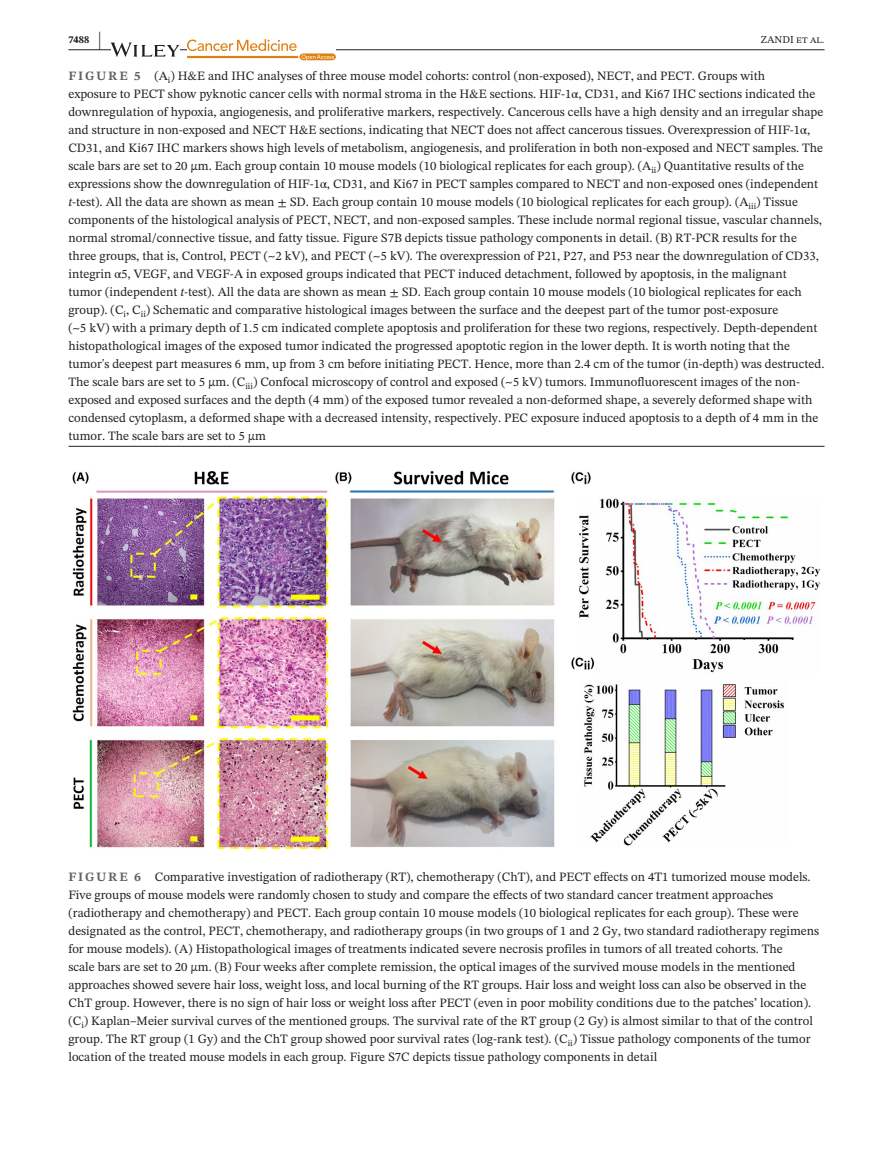
<style>
.page{position:relative;width:893px;height:1174px;background:#fff}
.page>*{position:absolute;margin:0;border:0;box-sizing:border-box;transform-origin:0 0}
.t1{font:12.75px/18px "STIX Two Text";color:#231f20}
.t2{font:10.5px "STIX Two Text";color:#231f20}
.t3{font:700 10.5px "STIX Two Text";color:#231f20}
.s1{font-size:21px}
.s2{font-weight:700;color:#636366}
.s3{font-family:"STIX"}
.s4{font-style:italic}
</style>
<div class="page">
<hr style="left:68px;top:49px;width:756px;height:1px;background:#231f20">
<svg style="left:111px;top:43px;width:68px;height:14px"></svg>
<svg style="left:187px;top:39px;width:149px;height:21px"></svg>
<hr style="left:68px;top:446px;width:756px;height:1px;background:#231f20">
<img style="left:72px;top:471px;width:749px;height:377px">
<p class="t3" style="left:68px;top:32px;width:34px">7488 <span class="s1">|</span></p>
<p class="t2" style="left:761px;top:32px;width:65px">ZANDI et al.</p>
<p class="t1" style="left:68px;top:66px;width:757px"><span class="s2">FIGURE 5</span> (A<sub>i</sub>) H&amp;E and IHC analyses of three mouse model cohorts: control (non-exposed), NECT, and PECT. Groups with<br>exposure to PECT show pyknotic cancer cells with normal stroma in the H&amp;E sections. HIF-1<span class="s3">α</span>, CD31, and Ki67 IHC sections indicated the downregulation of hypoxia, angiogenesis, and proliferative markers, respectively. Cancerous cells have a high density and an irregular shape and structure in non-exposed and NECT H&amp;E sections, indicating that NECT does not affect cancerous tissues. Overexpression of HIF-1<span class="s3">α</span>, CD31, and Ki67 IHC markers shows high levels of metabolism, angiogenesis, and proliferation in both non-exposed and NECT samples. The scale bars are set to 20 µm. Each group contain 10 mouse models (10 biological replicates for each group). (A<sub>ii</sub>) Quantitative results of the expressions show the downregulation of HIF-1<span class="s3">α</span>, CD31, and Ki67 in PECT samples compared to NECT and non-exposed ones (independent <span class="s4">t</span>-test). All the data are shown as mean ± SD. Each group contain 10 mouse models (10 biological replicates for each group). (A<sub>iii</sub>) Tissue components of the histological analysis of PECT, NECT, and non-exposed samples. These include normal regional tissue, vascular channels, normal stromal/connective tissue, and fatty tissue. Figure S7B depicts tissue pathology components in detail. (B) RT-PCR results for the three groups, that is, Control, PECT (~2 kV), and PECT (~5 kV). The overexpression of P21, P27, and P53 near the downregulation of CD33, integrin <span class="s3">α</span>5, VEGF, and VEGF-A in exposed groups indicated that PECT induced detachment, followed by apoptosis, in the malignant<br>tumor (independent <span class="s4">t</span>-test). All the data are shown as mean ± SD. Each group contain 10 mouse models (10 biological replicates for each group). (C<sub>i</sub>, C<sub>ii</sub>) Schematic and comparative histological images between the surface and the deepest part of the tumor post-exposure<br>(~5 kV) with a primary depth of 1.5 cm indicated complete apoptosis and proliferation for these two regions, respectively. Depth-dependent histopathological images of the exposed tumor indicated the progressed apoptotic region in the lower depth. It is worth noting that the tumor's deepest part measures 6 mm, up from 3 cm before initiating PECT. Hence, more than 2.4 cm of the tumor (in-depth) was destructed.<br>The scale bars are set to 5 µm. (C<sub>iii</sub>) Confocal microscopy of control and exposed (~5 kV) tumors. Immunofluorescent images of the non&shy;exposed and exposed surfaces and the depth (4 mm) of the exposed tumor revealed a non-deformed shape, a severely deformed shape with condensed cytoplasm, a deformed shape with a decreased intensity, respectively. PEC exposure induced apoptosis to a depth of 4 mm in the tumor. The scale bars are set to 5 µm</p>
<p class="t1" style="left:68px;top:867px;width:752px"><span class="s2">FIGURE 6</span> Comparative investigation of radiotherapy (RT), chemotherapy (ChT), and PECT effects on 4T1 tumorized mouse models.<br>Five groups of mouse models were randomly chosen to study and compare the effects of two standard cancer treatment approaches (radiotherapy and chemotherapy) and PECT. Each group contain 10 mouse models (10 biological replicates for each group). These were designated as the control, PECT, chemotherapy, and radiotherapy groups (in two groups of 1 and 2 Gy, two standard radiotherapy regimens for mouse models). (A) Histopathological images of treatments indicated severe necrosis profiles in tumors of all treated cohorts. The<br>scale bars are set to 20 µm. (B) Four weeks after complete remission, the optical images of the survived mouse models in the mentioned approaches showed severe hair loss, weight loss, and local burning of the RT groups. Hair loss and weight loss can also be observed in the ChT group. However, there is no sign of hair loss or weight loss after PECT (even in poor mobility conditions due to the patches’ location). (C<sub>i</sub>) Kaplan–Meier survival curves of the mentioned groups. The survival rate of the RT group (2 Gy) is almost similar to that of the control group. The RT group (1 Gy) and the ChT group showed poor survival rates (log-rank test). (C<sub>ii</sub>) Tissue pathology components of the tumor location of the treated mouse models in each group. Figure S7C depicts tissue pathology components in detail</p>
</div>
